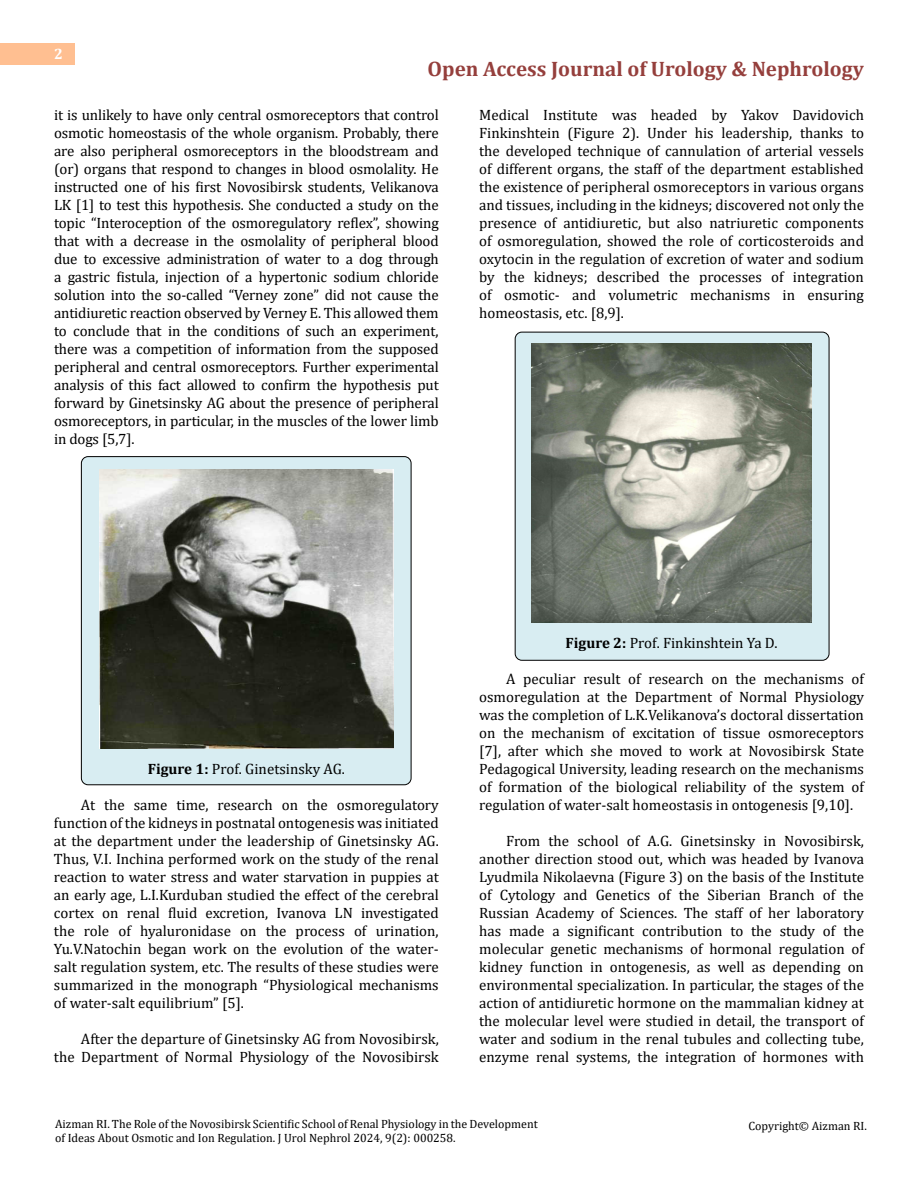
<style>
.page{position:relative;width:918px;height:1188px;background:#fff}
.page>*{position:absolute;margin:0;border:0;box-sizing:border-box;transform-origin:0 0}
.t1{font:700 21px "Cambria";color:#953f3c}
.t2{font:15px/18px "Cambria";color:#000;text-align:justify}
.t3{font:700 15px "Cambria";color:#fff}
.t4{font:12px/14.4px "Cambria";color:#000}
.s1{font-weight:700}
</style>
<div class="page">
<div style="left:0;top:43px;width:75px;height:21px;background:#ffbf91"></div>
<div style="left:81px;top:457px;width:330px;height:328px;background:#d8edf2;border-radius:7px"></div>
<div style="left:81px;top:456px;width:330px;height:329px;border:1px solid #000;border-radius:7px"></div>
<div style="left:515px;top:332px;width:314px;height:328px;background:#d8edf2;border-radius:7px"></div>
<div style="left:515px;top:332px;width:314px;height:329px;border:1px solid #000;border-radius:7px"></div>
<img style="left:100px;top:469px;width:294px;height:279px">
<img style="left:532px;top:343px;width:279px;height:279px">
<p class="t3" style="left:54px;top:44px;width:10px">2</p>
<h1 class="t1" style="left:428px;top:54px;width:438px">Open Access Journal of Urology &amp; Nephrology</h1>
<p class="t2" style="left:54px;top:105px;width:386px">it is unlikely to have only central osmoreceptors that control osmotic homeostasis of the whole organism. Probably, there are also peripheral osmoreceptors in the bloodstream and (or) organs that respond to changes in blood osmolality. He instructed one of his first Novosibirsk students, Velikanova LK [1] to test this hypothesis. She conducted a study on the topic “Interoception of the osmoregulatory reflex”, showing that with a decrease in the osmolality of peripheral blood due to excessive administration of water to a dog through a gastric fistula, injection of a hypertonic sodium chloride solution into the so-called “Verney zone” did not cause the antidiuretic reaction observed by Verney E. This allowed them to conclude that in the conditions of such an experiment, there was a competition of information from the supposed peripheral and central osmoreceptors. Further experimental analysis of this fact allowed to confirm the hypothesis put forward by Ginetsinsky AG about the presence of peripheral osmoreceptors, in particular, in the muscles of the lower limb in dogs [5,7].</p>
<p class="t2" style="left:479px;top:105px;width:386px">Medical Institute was headed by Yakov Davidovich Finkinshtein (Figure 2). Under his leadership, thanks to the developed technique of cannulation of arterial vessels of different organs, the staff of the department established the existence of peripheral osmoreceptors in various organs and tissues, including in the kidneys; discovered not only the presence of antidiuretic, but also natriuretic components of osmoregulation, showed the role of corticosteroids and oxytocin in the regulation of excretion of water and sodium by the kidneys; described the processes of integration of osmotic- and volumetric mechanisms in ensuring homeostasis, etc. [8,9].</p>
<p class="t2" style="left:148px;top:760px;width:199px"><span class="s1">Figure 1:</span> Prof. Ginetsinsky AG.</p>
<p class="t2" style="left:54px;top:796px;width:386px;text-indent:27px">At the same time, research on the osmoregulatory function of the kidneys in postnatal ontogenesis was initiated at the department under the leadership of Ginetsinsky AG.<br>Thus, V.I. Inchina performed work on the study of the renal reaction to water stress and water starvation in puppies at an early age, L.I.Kurduban studied the effect of the cerebral cortex on renal fluid excretion, Ivanova LN investigated the role of hyaluronidase on the process of urination, Yu.V.Natochin began work on the evolution of the water&shy;salt regulation system, etc. The results of these studies were summarized in the monograph “Physiological mechanisms of water-salt equilibrium” [5].</p>
<p class="t2" style="left:54px;top:1030px;width:386px;text-align:right">After the departure of Ginetsinsky AG from Novosibirsk,<br>the Department of Normal Physiology of the Novosibirsk</p>
<p class="t2" style="left:566px;top:634px;width:214px"><span class="s1">Figure 2:</span> Prof. Finkinshtein Ya D.</p>
<p class="t2" style="left:479px;top:670px;width:386px;text-indent:27px">A peculiar result of research on the mechanisms of osmoregulation at the Department of Normal Physiology was the completion of L.K.Velikanova’s doctoral dissertation on the mechanism of excitation of tissue osmoreceptors [7], after which she moved to work at Novosibirsk State Pedagogical University, leading research on the mechanisms of formation of the biological reliability of the system of regulation of water-salt homeostasis in ontogenesis [9,10].</p>
<p class="t2" style="left:479px;top:832px;width:386px;text-indent:27px">From the school of A.G. Ginetsinsky in Novosibirsk, another direction stood out, which was headed by Ivanova Lyudmila Nikolaevna (Figure 3) on the basis of the Institute of Cytology and Genetics of the Siberian Branch of the Russian Academy of Sciences. The staff of her laboratory has made a significant contribution to the study of the molecular genetic mechanisms of hormonal regulation of kidney function in ontogenesis, as well as depending on environmental specialization. In particular, the stages of the action of antidiuretic hormone on the mammalian kidney at the molecular level were studied in detail, the transport of water and sodium in the renal tubules and collecting tube, enzyme renal systems, the integration of hormones with</p>
<p class="t4" style="left:55px;top:1117px;width:484px">Aizman RI. The Role of the Novosibirsk Scientific School of Renal Physiology in the Development of Ideas About Osmotic and Ion Regulation. J Urol Nephrol 2024, 9(2): 000258.</p>
<p class="t4" style="left:748px;top:1118px;width:120px">Copyright© Aizman RI.</p>
</div>
